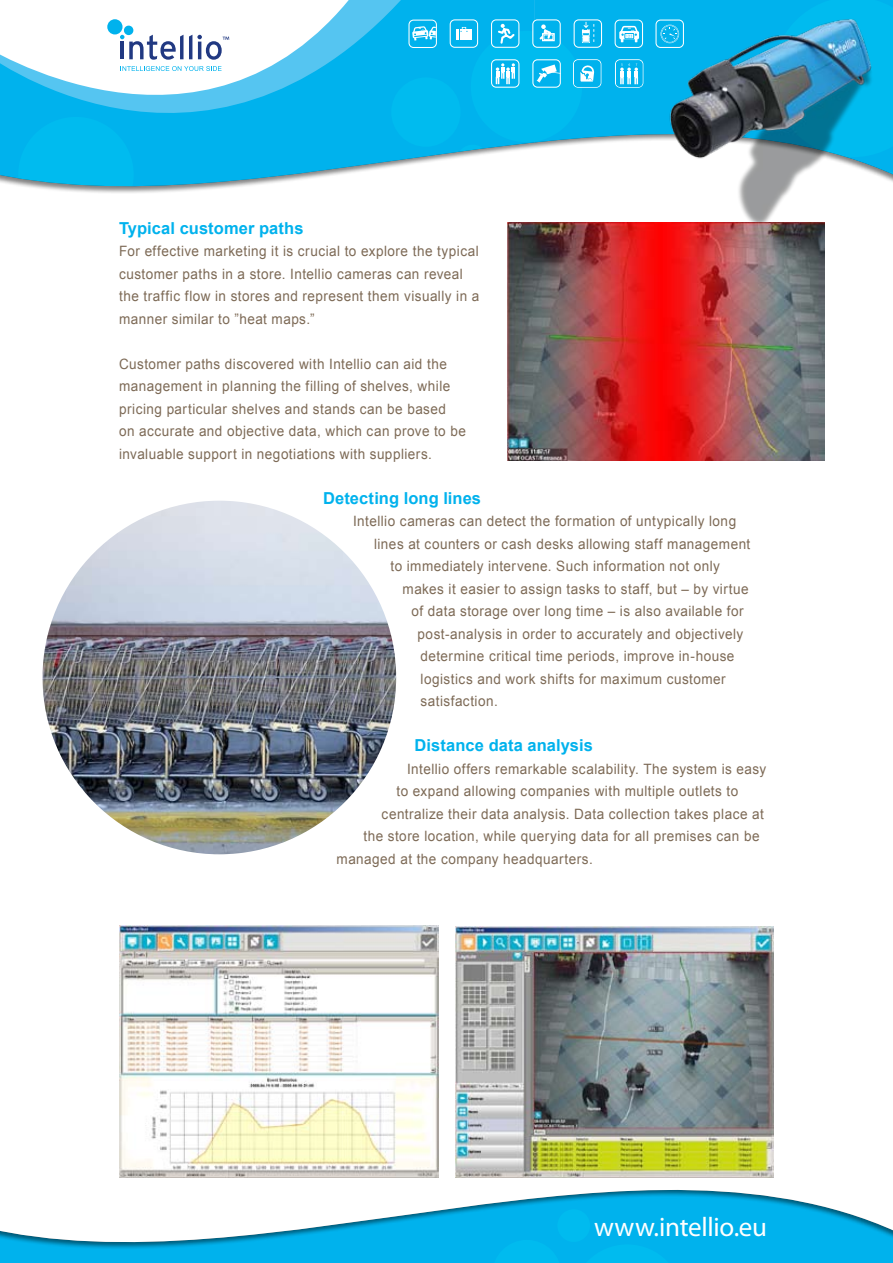
<style>
.page{position:relative;width:893px;height:1263px;background:#fff}
.page>*{position:absolute;margin:0;border:0;box-sizing:border-box;transform-origin:0 0}
.t1{font:27px "Myriad Pro";letter-spacing:-.01em;color:#fff}
.t2{font:700 16.5px "Arial";letter-spacing:.005em;color:#00b2ed}
.t3{font:14.25px/22.5px "Arial";letter-spacing:.035em;color:#7d6a56;scale:.95 1}
</style>
<div class="page">
<div style="left:0;top:1188px;width:893px;height:75px;background:#000;opacity:.5"></div>
<div style="left:0;top:1254px;width:893px;height:9px;background:#00b2ed"></div>
<div style="left:557px;top:1209px;width:33px;height:33px;background:#00bbef;border-radius:50%"></div>
<svg style="left:492px;top:1240px;width:69px;height:14px"></svg>
<svg style="left:572px;top:1244px;width:111px;height:10px"></svg>
<div style="left:519px;top:0;width:374px;height:210px;background:#00b2ed"></div>
<svg style="left:0;top:0;width:603px;height:132px"></svg>
<div style="left:18px;top:117px;width:116px;height:115px;background:#00bbef;border-radius:50%"></div>
<div style="left:391px;top:77px;width:70px;height:70px;background:#00bbef;border-radius:50%"></div>
<div style="left:471px;top:31px;width:111px;height:111px;background:#00bbef;border-radius:50%"></div>
<div style="left:124px;top:26px;width:9px;height:9px;background:#00b2ed;border-radius:50%"></div>
<div style="left:107px;top:19px;width:16px;height:15px;background:#00b2ed;border-radius:50%"></div>
<svg style="left:121px;top:66px;width:101px;height:5px"></svg>
<svg style="left:120px;top:35px;width:109px;height:25px"></svg>
<div style="left:0;top:132px;width:893px;height:92px;background:#000;opacity:.5"></div>
<div style="left:0;top:204px;width:893px;height:921px;background:#fff"></div>
<img style="left:659px;top:19px;width:226px;height:204px">
<svg style="left:408px;top:20px;width:29px;height:28px"></svg>
<svg style="left:450px;top:19px;width:28px;height:29px"></svg>
<svg style="left:491px;top:19px;width:28px;height:29px"></svg>
<svg style="left:532px;top:19px;width:29px;height:29px"></svg>
<svg style="left:574px;top:19px;width:28px;height:29px"></svg>
<svg style="left:532px;top:59px;width:29px;height:29px"></svg>
<svg style="left:491px;top:59px;width:28px;height:29px"></svg>
<svg style="left:655px;top:20px;width:29px;height:28px"></svg>
<svg style="left:615px;top:20px;width:28px;height:28px"></svg>
<svg style="left:573px;top:59px;width:28px;height:29px"></svg>
<svg style="left:615px;top:59px;width:28px;height:29px"></svg>
<img style="left:43px;top:501px;width:353px;height:353px;border-radius:177px">
<img style="left:508px;top:223px;width:317px;height:237px">
<img style="left:456px;top:926px;width:318px;height:252px">
<img style="left:119px;top:926px;width:319px;height:252px">
<p class="t2" style="left:119px;top:217px;width:186px">Typical customer paths</p>
<p class="t3" style="left:119px;top:240px;width:381px">For effective marketing it is crucial to explore the typical customer paths in a store. Intellio cameras can reveal the traffic flow in stores and represent them visually in a manner similar to ”heat maps.”</p>
<p class="t3" style="left:119px;top:353px;width:367px">Customer paths discovered with Intellio can aid the management in planning the filling of shelves, while pricing particular shelves and stands can be based<br>on accurate and objective data, which can prove to be invaluable support in negotiations with suppliers.</p>
<p class="t2" style="left:323px;top:487px;width:160px">Detecting long lines</p>
<p class="t3" style="left:353px;top:510px;width:405px">Intellio cameras can detect the formation of untypically long</p>
<p class="t3" style="left:374px;top:533px;width:398px">lines at counters or cash desks allowing staff management</p>
<p class="t3" style="left:391px;top:555px;width:348px">to immediately intervene. Such information not only</p>
<p class="t3" style="left:403px;top:578px;width:366px">makes it easier to assign tasks to staff, but – by virtue</p>
<p class="t3" style="left:412px;top:600px;width:351px">of data storage over long time – is also available for</p>
<p class="t3" style="left:418px;top:623px;width:344px">post-analysis in order to accurately and objectively</p>
<p class="t3" style="left:421px;top:645px;width:332px">determine critical time periods, improve in-house</p>
<p class="t3" style="left:421px;top:668px;width:323px">logistics and work shifts for maximum customer</p>
<p class="t3" style="left:421px;top:690px;width:83px">satisfaction.</p>
<p class="t2" style="left:415px;top:735px;width:180px">Distance data analysis</p>
<p class="t3" style="left:407px;top:758px;width:380px">Intellio offers remarkable scalability. The system is easy</p>
<p class="t3" style="left:397px;top:780px;width:361px">to expand allowing companies with multiple outlets to</p>
<p class="t3" style="left:382px;top:803px;width:404px">centralize their data analysis. Data collection takes place at</p>
<p class="t3" style="left:364px;top:825px;width:418px">the store location, while querying data for all premises can be</p>
<p class="t3" style="left:337px;top:848px;width:271px">managed at the company headquarters.</p>
<h1 class="t1" style="left:594px;top:1211px;width:174px">www.intellio.eu</h1>
</div>
